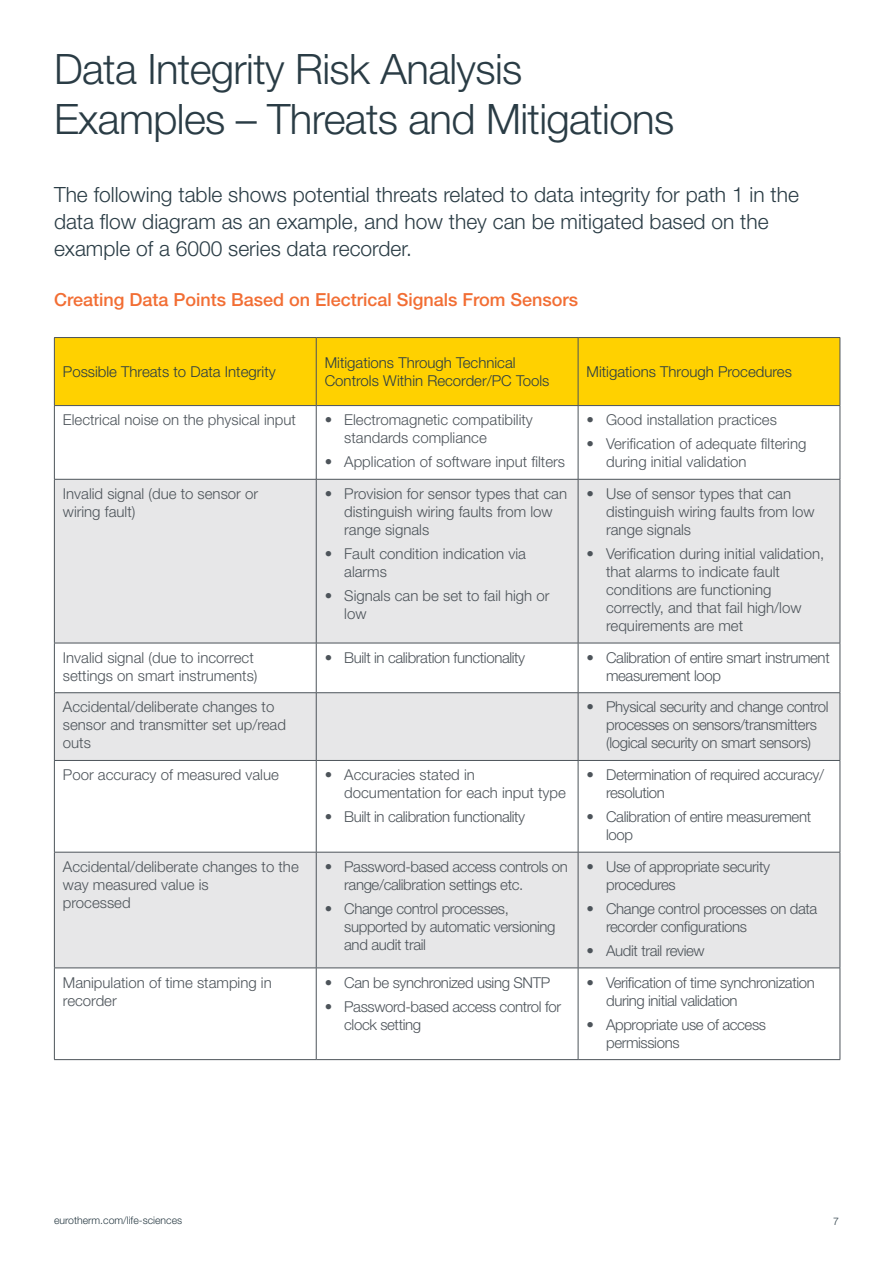
<style>
.page{position:relative;width:893px;height:1263px;background:#fff}
.page>*{position:absolute;margin:0;border:0;box-sizing:border-box;transform-origin:0 0}
.H1_-_Interior{font:300 42px "Helvetica Neue LT Std";letter-spacing:-.015em;color:#2a3c45}
.Intro_14_18{font:300 21px/27px "Helvetica Neue LT Std";color:#2a3c45}
.Orange_Subheads_no_space{font:500 18px "Helvetica Neue LT Std";color:#f26e34}
.t1{font:300 15px/18px "Helvetica Neue LT Std";color:#4d545a}
.t2{font:300 15px/18px "Helvetica Neue LT Std";letter-spacing:-.025em;color:#4d545a}
.t3{font:300 15px "Helvetica Neue LT Std";color:#2a3c45}
.t4{font:300 10.5px "Helvetica Neue LT Std";color:#2a3c45}
</style>
<div class="page">
<div style="left:55px;top:338px;width:785px;height:67px;background:#ffd100"></div>
<svg style="left:55px;top:480px;width:785px;height:488px;fill:#e7e7e8"></svg>
<hr style="left:54px;top:337px;width:262px;height:1px;background:#4d545a">
<hr style="left:54px;top:338px;width:1px;height:67px;background:#4d545a">
<hr style="left:316px;top:337px;width:262px;height:1px;background:#4d545a">
<hr style="left:316px;top:338px;width:1px;height:67px;background:#4d545a">
<hr style="left:578px;top:337px;width:262px;height:1px;background:#4d545a">
<hr style="left:578px;top:338px;width:1px;height:67px;background:#4d545a">
<hr style="left:840px;top:338px;width:1px;height:67px;background:#4d545a">
<hr style="left:54px;top:405px;width:262px;height:1px;background:#4d545a">
<hr style="left:54px;top:406px;width:1px;height:73px;background:#4d545a">
<hr style="left:316px;top:405px;width:262px;height:1px;background:#4d545a">
<hr style="left:316px;top:406px;width:1px;height:73px;background:#4d545a">
<hr style="left:578px;top:405px;width:262px;height:1px;background:#4d545a">
<hr style="left:578px;top:406px;width:1px;height:73px;background:#4d545a">
<hr style="left:840px;top:406px;width:1px;height:73px;background:#4d545a">
<hr style="left:54px;top:479px;width:262px;height:1px;background:#4d545a">
<hr style="left:54px;top:479px;width:1px;height:164px;background:#4d545a">
<hr style="left:316px;top:479px;width:262px;height:1px;background:#4d545a">
<hr style="left:316px;top:479px;width:1px;height:164px;background:#4d545a">
<hr style="left:578px;top:479px;width:262px;height:1px;background:#4d545a">
<hr style="left:578px;top:479px;width:1px;height:164px;background:#4d545a">
<hr style="left:840px;top:479px;width:1px;height:164px;background:#4d545a">
<hr style="left:54px;top:643px;width:262px;height:1px;background:#4d545a">
<hr style="left:54px;top:643px;width:1px;height:49px;background:#4d545a">
<hr style="left:316px;top:643px;width:262px;height:1px;background:#4d545a">
<hr style="left:316px;top:643px;width:1px;height:49px;background:#4d545a">
<hr style="left:578px;top:643px;width:262px;height:1px;background:#4d545a">
<hr style="left:578px;top:643px;width:1px;height:49px;background:#4d545a">
<hr style="left:840px;top:643px;width:1px;height:49px;background:#4d545a">
<hr style="left:54px;top:692px;width:262px;height:1px;background:#4d545a">
<hr style="left:54px;top:693px;width:1px;height:67px;background:#4d545a">
<hr style="left:316px;top:692px;width:262px;height:1px;background:#4d545a">
<hr style="left:316px;top:693px;width:1px;height:67px;background:#4d545a">
<hr style="left:578px;top:692px;width:262px;height:1px;background:#4d545a">
<hr style="left:578px;top:693px;width:1px;height:67px;background:#4d545a">
<hr style="left:840px;top:693px;width:1px;height:67px;background:#4d545a">
<hr style="left:54px;top:760px;width:262px;height:1px;background:#4d545a">
<hr style="left:54px;top:761px;width:1px;height:91px;background:#4d545a">
<hr style="left:316px;top:760px;width:262px;height:1px;background:#4d545a">
<hr style="left:316px;top:761px;width:1px;height:91px;background:#4d545a">
<hr style="left:578px;top:760px;width:262px;height:1px;background:#4d545a">
<hr style="left:578px;top:761px;width:1px;height:91px;background:#4d545a">
<hr style="left:840px;top:761px;width:1px;height:91px;background:#4d545a">
<hr style="left:54px;top:852px;width:262px;height:1px;background:#4d545a">
<hr style="left:54px;top:852px;width:1px;height:116px;background:#4d545a">
<hr style="left:316px;top:852px;width:262px;height:1px;background:#4d545a">
<hr style="left:316px;top:852px;width:1px;height:116px;background:#4d545a">
<hr style="left:578px;top:852px;width:262px;height:1px;background:#4d545a">
<hr style="left:578px;top:852px;width:1px;height:116px;background:#4d545a">
<hr style="left:840px;top:852px;width:1px;height:116px;background:#4d545a">
<hr style="left:54px;top:968px;width:262px;height:1px;background:#4d545a">
<hr style="left:54px;top:968px;width:1px;height:91px;background:#4d545a">
<hr style="left:316px;top:968px;width:262px;height:1px;background:#4d545a">
<hr style="left:316px;top:968px;width:1px;height:91px;background:#4d545a">
<hr style="left:578px;top:968px;width:262px;height:1px;background:#4d545a">
<hr style="left:578px;top:968px;width:1px;height:91px;background:#4d545a">
<hr style="left:840px;top:968px;width:1px;height:91px;background:#4d545a">
<hr style="left:54px;top:1059px;width:262px;height:1px;background:#4d545a">
<hr style="left:316px;top:1059px;width:262px;height:1px;background:#4d545a">
<hr style="left:578px;top:1059px;width:262px;height:1px;background:#4d545a">
<p class="H1_-_Interior" style="left:54px;top:43px;width:470px">Data Integrity Risk Analysis</p>
<p class="H1_-_Interior" style="left:54px;top:94px;width:622px">Examples – Threats and Mitigations</p>
<p class="Intro_14_18" style="left:54px;top:181px;width:746px">The following table shows potential threats related to data integrity for path 1 in the data flow diagram as an example, and how they can be mitigated based on the example of a 6000 series data recorder.</p>
<p class="Orange_Subheads_no_space" style="left:54px;top:289px;width:526px">Creating Data Points Based on Electrical Signals From Sensors</p>
<p class="t3" style="left:63px;top:362px;width:214px">Possible Threats to Data Integrity</p>
<p class="t3" style="left:325px;top:353px;width:192px">Mitigations Through Technical</p>
<p class="t3" style="left:325px;top:371px;width:226px">Controls Within Recorder/PC Tools</p>
<p class="t3" style="left:587px;top:362px;width:207px">Mitigations Through Procedures</p>
<p class="t1" style="left:63px;top:411px;width:235px">Electrical noise on the physical input</p>
<p class="t1" style="left:344px;top:411px;width:190px;text-indent:-20px">• Electromagnetic compatibility standards compliance</p>
<p class="t1" style="left:325px;top:453px;width:242px">• Application of software input filters</p>
<p class="t1" style="left:587px;top:411px;width:192px">• Good installation practices</p>
<p class="t1" style="left:606px;top:435px;width:202px;text-indent:-20px">• Verification of adequate filtering during initial validation</p>
<p class="t1" style="left:63px;top:484px;width:197px">Invalid signal (due to sensor or</p>
<p class="t1" style="left:63px;top:502px;width:74px">wiring fault)</p>
<p class="t1" style="left:344px;top:484px;width:224px;text-indent:-20px">• Provision for sensor types that can distinguish wiring faults from low range signals</p>
<p class="t1" style="left:344px;top:544px;width:183px;text-indent:-20px">• Fault condition indication via alarms</p>
<p class="t1" style="left:344px;top:586px;width:207px;text-indent:-20px">• Signals can be set to fail high or low</p>
<p class="t1" style="left:606px;top:484px;width:210px;text-indent:-20px">• Use of sensor types that can distinguish wiring faults from low range signals</p>
<p class="t1" style="left:606px;top:544px;width:220px;text-indent:-20px">• Verification during initial validation, that alarms to indicate fault conditions are functioning correctly, and that fail high/low requirements are met</p>
<p class="t1" style="left:63px;top:648px;width:192px">Invalid signal (due to incorrect</p>
<p class="t1" style="left:63px;top:666px;width:196px">settings on smart instruments)</p>
<p class="t1" style="left:63px;top:698px;width:213px">Accidental/deliberate changes to</p>
<p class="t1" style="left:63px;top:716px;width:225px">sensor and transmitter set up/read outs</p>
<p class="t2" style="left:325px;top:648px;width:202px">• Built in calibration functionality</p>
<p class="t2" style="left:606px;top:648px;width:225px;text-indent:-20px">• Calibration of entire smart instrument measurement loop</p>
<p class="t2" style="left:587px;top:698px;width:244px;text-align:center">• Physical security and change control processes on sensors/transmitters (logical security on smart sensors)</p>
<p class="t1" style="left:63px;top:765px;width:217px">Poor accuracy of measured value</p>
<p class="t1" style="left:344px;top:765px;width:223px;text-indent:-20px">• Accuracies stated in documentation for each input type</p>
<p class="t2" style="left:325px;top:807px;width:202px">• Built in calibration functionality</p>
<p class="t1" style="left:63px;top:857px;width:237px">Accidental/deliberate changes to the way measured value is</p>
<p class="t1" style="left:63px;top:893px;width:69px">processed</p>
<p class="t2" style="left:344px;top:857px;width:225px;text-indent:-20px">• Password-based access controls on range/calibration settings etc.</p>
<p class="t2" style="left:344px;top:899px;width:213px;text-indent:-20px">• Change control processes, supported by automatic versioning and audit trail</p>
<p class="t1" style="left:63px;top:973px;width:210px">Manipulation of time stamping in recorder</p>
<p class="t2" style="left:325px;top:973px;width:227px">• Can be synchronized using SNTP</p>
<p class="t2" style="left:344px;top:997px;width:218px;text-indent:-20px">• Password-based access control for clock setting</p>
<p class="t2" style="left:606px;top:765px;width:219px;text-indent:-20px">• Determination of required accuracy/ resolution</p>
<p class="t2" style="left:606px;top:807px;width:207px;text-indent:-20px">• Calibration of entire measurement loop</p>
<p class="t2" style="left:606px;top:857px;width:165px;text-indent:-20px">• Use of appropriate security procedures</p>
<p class="t2" style="left:606px;top:899px;width:213px;text-indent:-20px">• Change control processes on data recorder configurations</p>
<p class="t2" style="left:587px;top:941px;width:120px">• Audit trail review</p>
<p class="t2" style="left:606px;top:973px;width:210px;text-indent:-20px">• Verification of time synchronization during initial validation</p>
<p class="t2" style="left:606px;top:1015px;width:161px;text-indent:-20px">• Appropriate use of access permissions</p>
<p class="t4" style="left:54px;top:1214px;width:130px">eurotherm.com/life-sciences</p>
<p class="t4" style="left:833px;top:1215px;width:7px">7</p>
</div>
